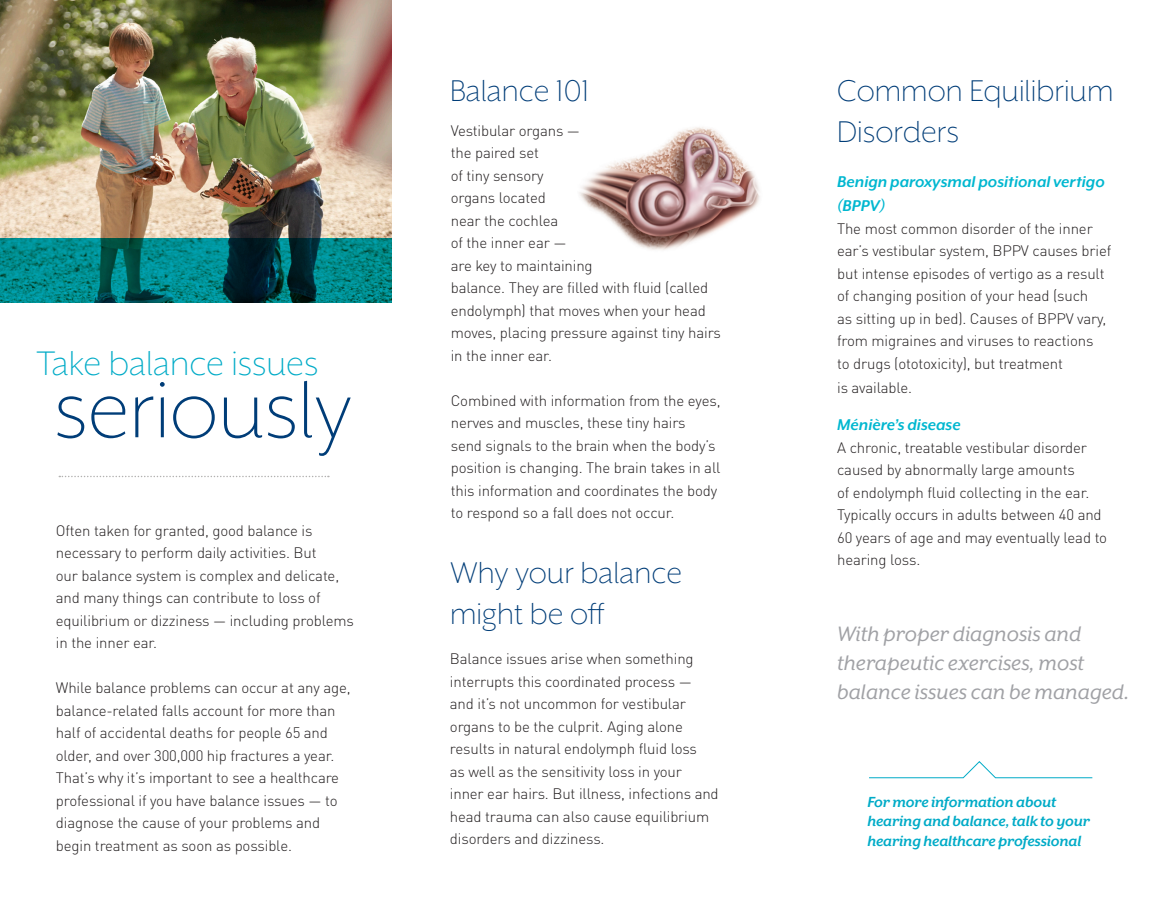
<style>
.page{position:relative;width:1175px;height:918px;background:#fff}
.page>*{position:absolute;margin:0;border:0;box-sizing:border-box;transform-origin:0 0}
.t1{font:300 91.95px "Mr Eaves XL San OT";color:#003d78}
.t2{font:300 39.15px "Mr Eaves XL San OT";color:#00abc7}
.t3{font:300 34.5px/41.4px "Mr Eaves XL San OT";color:#003d78}
.t4{font:italic 24px/28.8px "Mr Eaves XL San OT";color:#a0a1a5}
.t5{font:italic 700 18px/24px "Mr Eaves XL Mod OT";color:#01b7d0}
.t6{font:italic 700 16.8px/19.6px "Mr Eaves XL San OT";letter-spacing:-.01em;color:#00abc7}
.SHT_-_Serif_Body{font:300 15px/22.5px "DINOT";letter-spacing:-.01em;color:#231f20}
</style>
<div class="page">
<img style="left:579px;top:127px;width:181px;height:123px">
<img style="left:0;top:0;width:392px;height:238px">
<svg style="left:59px;top:476px;width:270px;height:1px"></svg>
<svg style="left:0;top:238px;width:392px;height:65px;background:#007072"></svg>
<svg style="left:869px;top:761px;width:223px;height:17px"></svg>
<p class="t2" style="left:36px;top:344px;width:283px">Take balance issues</p>
<p class="t1" style="left:54px;top:364px;width:299px">seriously</p>
<p class="SHT_-_Serif_Body" style="left:56px;top:519px;width:299px">Often taken for granted, good balance is necessary to perform daily activities. But<br>our balance system is complex and delicate, and many things can contribute to loss of equilibrium or dizziness — including problems in the inner ear.</p>
<p class="SHT_-_Serif_Body" style="left:56px;top:676px;width:296px">While balance problems can occur at any age, balance-related falls account for more than half of accidental deaths for people 65 and older, and over 300,000 hip fractures a year.<br>That’s why it’s important to see a healthcare professional if you have balance issues — to diagnose the cause of your problems and begin treatment as soon as possible.</p>
<p class="t3" style="left:450px;top:70px;width:141px">Balance 101</p>
<p class="t3" style="left:837px;top:70px;width:278px">Common Equilibrium<br>Disorders</p>
<p class="SHT_-_Serif_Body" style="left:451px;top:119px;width:272px">Vestibular organs —<br>the paired set<br>of tiny sensory<br>organs located<br>near the cochlea<br>of the inner ear —<br>are key to maintaining<br>balance. They are filled with fluid (called endolymph) that moves when your head moves, placing pressure against tiny hairs in the inner ear.</p>
<p class="SHT_-_Serif_Body" style="left:451px;top:389px;width:271px">Combined with information from the eyes, nerves and muscles, these tiny hairs send signals to the brain when the body’s position is changing. The brain takes in all this information and coordinates the body to respond so a fall does not occur.</p>
<p class="t5" style="left:837px;top:170px;width:269px">Benign paroxysmal positional vertigo (BPPV)</p>
<p class="SHT_-_Serif_Body" style="left:837px;top:217px;width:276px">The most common disorder of the inner ear’s vestibular system, BPPV causes brief but intense episodes of vertigo as a result of changing position of your head (such<br>as sitting up in bed). Causes of BPPV vary, from migraines and viruses to reactions<br>to drugs (ototoxicity), but treatment</p>
<p class="SHT_-_Serif_Body" style="left:837px;top:376px;width:77px">is available.</p>
<p class="t5" style="left:837px;top:413px;width:125px">Ménière’s disease</p>
<p class="SHT_-_Serif_Body" style="left:837px;top:436px;width:271px">A chronic, treatable vestibular disorder caused by abnormally large amounts<br>of endolymph fluid collecting in the ear.<br>Typically occurs in adults between 40 and 60 years of age and may eventually lead to hearing loss.</p>
<p class="t3" style="left:450px;top:552px;width:233px">Why your balance might be off</p>
<p class="t4" style="left:837px;top:620px;width:294px">With proper diagnosis and therapeutic exercises, most balance issues can be managed.</p>
<p class="SHT_-_Serif_Body" style="left:450px;top:647px;width:270px">Balance issues arise when something interrupts this coordinated process — and it’s not uncommon for vestibular organs to be the culprit. Aging alone results in natural endolymph fluid loss<br>as well as the sensitivity loss in your inner ear hairs. But illness, infections and head trauma can also cause equilibrium disorders and dizziness.</p>
<p class="t6" style="left:867px;top:792px;width:224px">For more information about hearing and balance, talk to your hearing healthcare professional</p>
</div>
